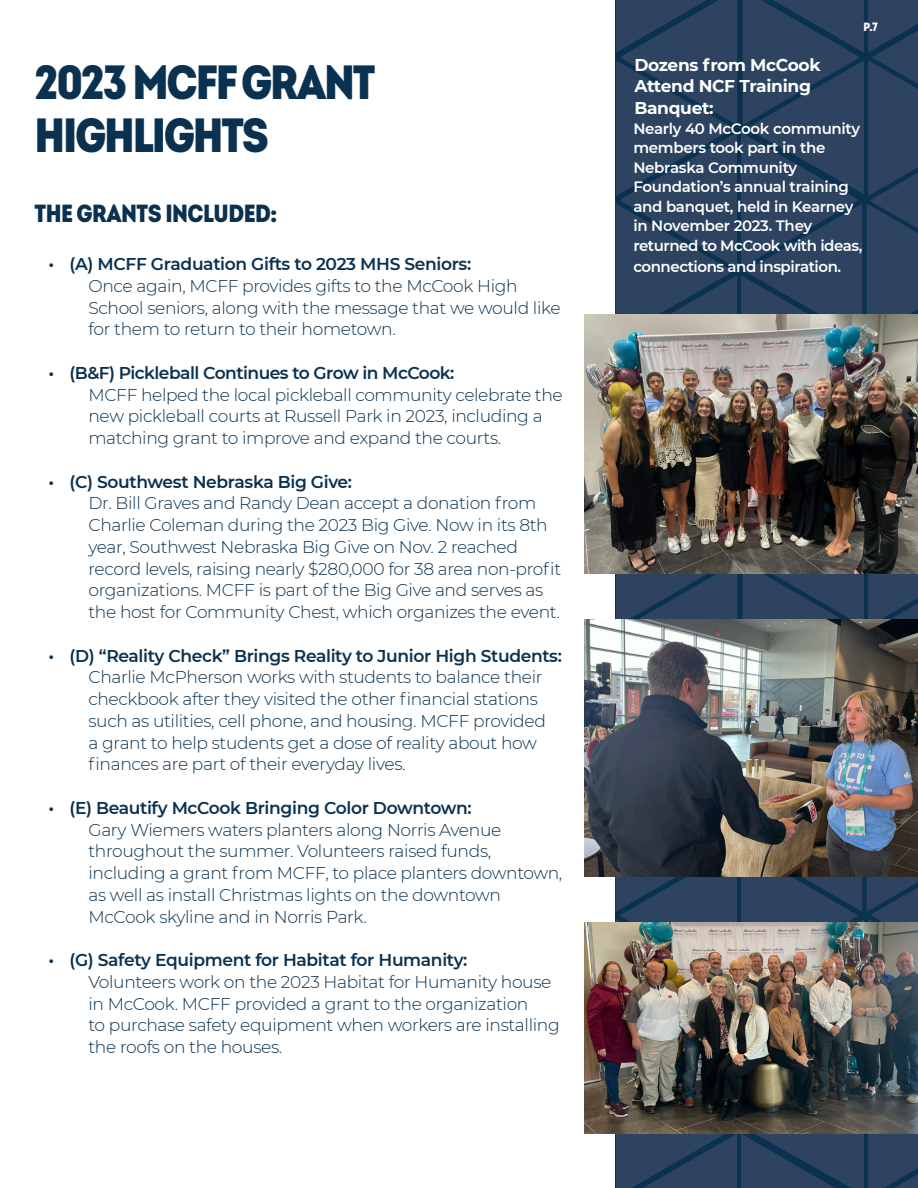
<style>
.page{position:relative;width:918px;height:1188px;background:#fff}
.page>*{position:absolute;margin:0;border:0;box-sizing:border-box;transform-origin:0 0}
.t1{font:48px "Intro Demo Cond Black CAPS";letter-spacing:-.045em;color:#0a314f}
.t2{font:24.75px "Intro Demo Cond Black CAPS";letter-spacing:-.02em;color:#0a314f}
.t3{font:300 17.1px/21.8px "Montserrat";letter-spacing:-.02em;color:#0a314f}
.t4{font:600 17.1px "Montserrat";letter-spacing:-.02em;color:#0a314f}
.t5{font:700 17.1px/21.8px "Montserrat";letter-spacing:-.02em;color:#fff}
.t6{font:600 15px/19.5px "Montserrat";letter-spacing:-.02em;color:#fff}
.t7{font:12px "Intro Demo Cond Black CAPS";color:#fff}
</style>
<div class="page">
<svg style="left:616px;top:0;width:302px;height:1188px;background:#2a415e"></svg>
<img style="left:584px;top:314px;width:334px;height:259px">
<img style="left:584px;top:923px;width:334px;height:211px">
<img style="left:584px;top:620px;width:334px;height:256px">
<p class="t1" style="left:34px;top:52px;width:315px">2023 MCFF GRANT</p>
<p class="t1" style="left:34px;top:104px;width:211px">HIGHLIGHTS</p>
<p class="t2" style="left:34px;top:197px;width:244px">TH E GRANTS INCLUDED:</p>
<p class="t4" style="left:48px;top:252px;width:424px">• (A) MCFF Graduation Gifts to 2023 MHS Seniors:</p>
<p class="t3" style="left:88px;top:274px;width:474px">Once again, MCFF provides gifts to the McCook High<br>School seniors, along with the message that we would like for them to return to their hometown.</p>
<p class="t4" style="left:48px;top:361px;width:407px">• (B&amp;F) Pickleball Continues to Grow in McCook:</p>
<p class="t3" style="left:88px;top:383px;width:476px">MCFF helped the local pickleball community celebrate the new pickleball courts at Russell Park in 2023, including a matching grant to improve and expand the courts.</p>
<p class="t4" style="left:48px;top:469px;width:305px">• (C) Southwest Nebraska Big Give:</p>
<p class="t3" style="left:88px;top:492px;width:461px">Dr. Bill Graves and Randy Dean accept a donation from<br>Charlie Coleman during the 2023 Big Give. Now in its 8th year, Southwest Nebraska Big Give on Nov. 2 reached</p>
<p class="t3" style="left:88px;top:557px;width:474px">record levels, raising nearly $280,000 for 38 area non-profit organizations. MCFF is part of the Big Give and serves as the host for Community Chest, which organizes the event.</p>
<p class="t4" style="left:48px;top:643px;width:515px">• (D) “Reality Check” Brings Reality to Junior High Students:</p>
<p class="t3" style="left:88px;top:666px;width:459px">Charlie McPherson works with students to balance their checkbook after they visited the other financial stations such as utilities, cell phone, and housing. MCFF provided a grant to help students get a dose of reality about how finances are part of their everyday lives.</p>
<p class="t4" style="left:48px;top:796px;width:425px">• (E) Beautify McCook Bringing Color Downtown:</p>
<p class="t3" style="left:88px;top:818px;width:414px">Gary Wiemers waters planters along Norris Avenue throughout the summer. Volunteers raised funds,</p>
<p class="t3" style="left:88px;top:862px;width:475px">including a grant from MCFF, to place planters downtown, as well as install Christmas lights on the downtown</p>
<p class="t3" style="left:88px;top:905px;width:280px">McCook skyline and in Norris Park.</p>
<p class="t4" style="left:48px;top:948px;width:420px">• (G) Safety Equipment for Habitat for Humanity:</p>
<p class="t3" style="left:88px;top:970px;width:473px">Volunteers work on the 2023 Habitat for Humanity house in McCook. MCFF provided a grant to the organization<br>to purchase safety equipment when workers are installing the roofs on the houses.</p>
<p class="t7" style="left:863px;top:20px;width:16px">P.7</p>
<p class="t5" style="left:634px;top:53px;width:188px">Dozens from McCook<br>Attend NCF Training<br>Banquet:</p>
<p class="t6" style="left:633px;top:118px;width:230px">Nearly 40 McCook community members took part in the<br>Nebraska Community<br>Foundation’s annual training and banquet, held in Kearney in November 2023. They returned to McCook with ideas,</p>
<p class="t6" style="left:633px;top:257px;width:209px">connections and inspiration.</p>
</div>
